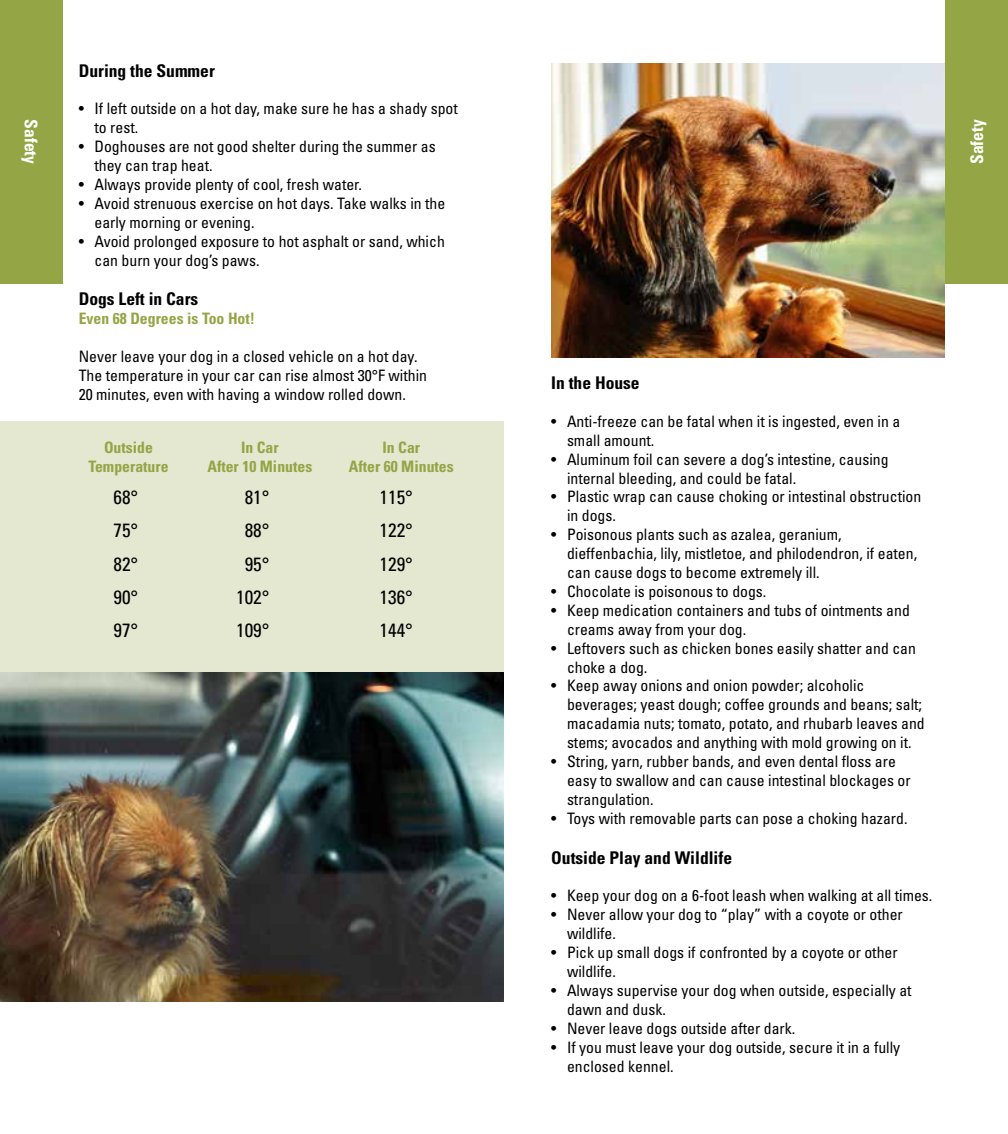
<style>
.page{position:relative;width:1008px;height:1134px;background:#fff}
.page>*{position:absolute;margin:0;border:0;box-sizing:border-box;transform-origin:0 0}
.t1{font:condensed 19.25px "Univers";color:#000}
.t2{font:700 condensed 17.5px "Univers";color:#000}
.t3{font:700 condensed 17.5px "Univers";color:#fff}
.t4{font:condensed 15.75px/18.9px "Univers";color:#000}
.t5{font:700 condensed 15.75px/18.9px "Univers";color:#94a545;text-align:center}
</style>
<div class="page">
<div style="left:0;top:421px;width:504px;height:252px;background:#e4e8d1"></div>
<div style="left:0;top:0;width:63px;height:284px;background:#94a545"></div>
<img style="left:0;top:673px;width:504px;height:329px">
<div style="left:945px;top:0;width:63px;height:284px;background:#94a545"></div>
<img style="left:551px;top:63px;width:394px;height:295px">
<p class="t2" style="left:79px;top:60px;width:138px">During the Summer</p>
<p class="t4" style="left:94px;top:99px;width:365px;text-indent:-16px">• If left outside on a hot day, make sure he has a shady spot to rest.</p>
<p class="t4" style="left:94px;top:137px;width:343px;text-indent:-16px">• Doghouses are not good shelter during the summer as they can trap heat.</p>
<p class="t4" style="left:79px;top:174px;width:285px">• Always provide plenty of cool, fresh water.</p>
<p class="t4" style="left:94px;top:193px;width:352px;text-indent:-16px">• Avoid strenuous exercise on hot days. Take walks in the early morning or evening.</p>
<p class="t4" style="left:94px;top:231px;width:352px;text-indent:-16px">• Avoid prolonged exposure to hot asphalt or sand, which can burn your dog’s paws.</p>
<p class="t2" style="left:79px;top:288px;width:121px">Dogs Left in Cars</p>
<p class="t5" style="left:79px;top:309px;width:178px">Even 68 Degrees is Too Hot!</p>
<p class="t4" style="left:79px;top:347px;width:350px">Never leave your dog in a closed vehicle on a hot day.<br>The temperature in your car can rise almost 30°F within<br>20 minutes, even with having a window rolled down.</p>
<p class="t3" style="left:42px;top:119px;width:46px;rotate:90deg">Safety</p>
<p class="t3" style="left:966px;top:164px;width:46px;rotate:-90deg">Safety</p>
<p class="t2" style="left:551px;top:372px;width:90px">In the House</p>
<p class="t4" style="left:567px;top:411px;width:335px;text-indent:-16px">• Anti-freeze can be fatal when it is ingested, even in a small amount.</p>
<p class="t4" style="left:567px;top:449px;width:323px;text-indent:-16px">• Aluminum foil can severe a dog’s intestine, causing internal bleeding, and could be fatal.</p>
<p class="t4" style="left:567px;top:487px;width:356px;text-indent:-16px">• Plastic wrap can cause choking or intestinal obstruction in dogs.</p>
<p class="t4" style="left:567px;top:525px;width:352px;text-indent:-16px">• Poisonous plants such as azalea, geranium, dieffenbachia, lily, mistletoe, and philodendron, if eaten, can cause dogs to become extremely ill.</p>
<p class="t4" style="left:551px;top:581px;width:217px">• Chocolate is poisonous to dogs.</p>
<p class="t4" style="left:567px;top:600px;width:344px;text-indent:-16px">• Keep medication containers and tubs of ointments and creams away from your dog.</p>
<p class="t4" style="left:567px;top:638px;width:351px;text-indent:-16px">• Leftovers such as chicken bones easily shatter and can choke a dog.</p>
<p class="t4" style="left:567px;top:676px;width:359px;text-indent:-16px">• Keep away onions and onion powder; alcoholic beverages; yeast dough; coffee grounds and beans; salt; macadamia nuts; tomato, potato, and rhubarb leaves and stems; avocados and anything with mold growing on it.</p>
<p class="t4" style="left:567px;top:752px;width:345px;text-indent:-16px">• String, yarn, rubber bands, and even dental floss are easy to swallow and can cause intestinal blockages or strangulation.</p>
<p class="t4" style="left:551px;top:808px;width:358px">• Toys with removable parts can pose a choking hazard.</p>
<p class="t2" style="left:551px;top:847px;width:182px">Outside Play and Wildlife</p>
<p class="t4" style="left:551px;top:886px;width:383px">• Keep your dog on a 6-foot leash when walking at all times.</p>
<p class="t4" style="left:567px;top:905px;width:337px;text-indent:-16px">• Never allow your dog to “play” with a coyote or other wildlife.</p>
<p class="t4" style="left:567px;top:943px;width:332px;text-indent:-16px">• Pick up small dogs if confronted by a coyote or other wildlife.</p>
<p class="t4" style="left:567px;top:980px;width:346px;text-indent:-16px">• Always supervise your dog when outside, especially at dawn and dusk.</p>
<p class="t4" style="left:551px;top:1018px;width:246px">• Never leave dogs outside after dark.</p>
<p class="t4" style="left:567px;top:1037px;width:335px;text-indent:-16px">• If you must leave your dog outside, secure it in a fully enclosed kennel.</p>
<p class="t5" style="left:88px;top:438px;width:82px">Outside<br>Temperature</p>
<p class="t5" style="left:207px;top:438px;width:106px">In Car<br>After 10 Minutes</p>
<p class="t5" style="left:349px;top:438px;width:106px">In Car<br>After 60 Minutes</p>
<p class="t1" style="left:113px;top:485px;width:26px">68°</p>
<p class="t1" style="left:245px;top:485px;width:26px">81°</p>
<p class="t1" style="left:380px;top:485px;width:35px">115°</p>
<p class="t1" style="left:113px;top:518px;width:26px">75°</p>
<p class="t1" style="left:245px;top:518px;width:26px">88°</p>
<p class="t1" style="left:380px;top:518px;width:35px">122°</p>
<p class="t1" style="left:113px;top:552px;width:26px">82°</p>
<p class="t1" style="left:245px;top:552px;width:26px">95°</p>
<p class="t1" style="left:380px;top:552px;width:35px">129°</p>
<p class="t1" style="left:113px;top:585px;width:26px">90°</p>
<p class="t1" style="left:236px;top:585px;width:35px">102°</p>
<p class="t1" style="left:380px;top:585px;width:35px">136°</p>
<p class="t1" style="left:113px;top:618px;width:26px">97°</p>
<p class="t1" style="left:236px;top:618px;width:35px">109°</p>
<p class="t1" style="left:380px;top:618px;width:35px">144°</p>
</div>
